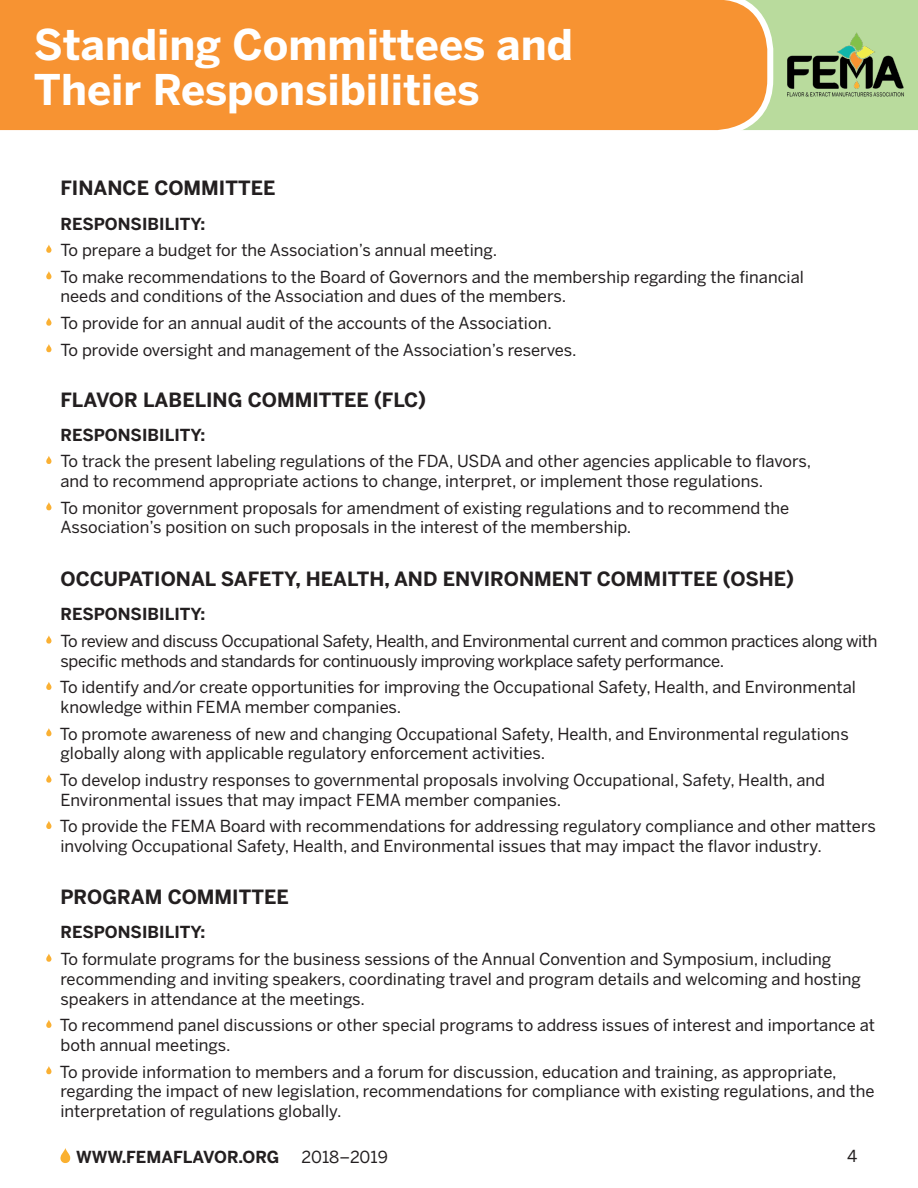
<style>
.page{position:relative;width:918px;height:1188px;background:#fff}
.page>*{position:absolute;margin:0;border:0;box-sizing:border-box;transform-origin:0 0}
.Section_Header_1{font:700 42px "Benton Sans";color:#fff}
.Bold_bullet_header{font:700 19.5px "Benton Sans";color:#231f20}
.resp__bullets{font:16.5px/19.8px "Benton Sans";color:#231f20}
.resp__bullets-2{font:16.5px/19.8px "Benton Sans";letter-spacing:-.02em;color:#231f20}
.responsibility{font:700 16.5px "Benton Sans";color:#231f20}
</style>
<div class="page">
<div style="left:773px;top:0;width:145px;height:130px;background:#b9db9d"></div>
<div style="left:0;top:0;width:773px;height:131px;background:#f79332"></div>
<img style="left:779px;top:23px;width:133px;height:84px">
<svg style="left:60px;top:1148px;width:11px;height:15px"></svg>
<svg style="left:46px;top:245px;width:6px;height:8px"></svg>
<svg style="left:46px;top:271px;width:6px;height:9px"></svg>
<svg style="left:46px;top:318px;width:6px;height:8px"></svg>
<svg style="left:46px;top:344px;width:6px;height:8px"></svg>
<svg style="left:46px;top:456px;width:6px;height:8px"></svg>
<svg style="left:46px;top:502px;width:6px;height:9px"></svg>
<svg style="left:46px;top:635px;width:6px;height:9px"></svg>
<svg style="left:46px;top:682px;width:6px;height:8px"></svg>
<svg style="left:46px;top:728px;width:6px;height:9px"></svg>
<svg style="left:46px;top:775px;width:6px;height:8px"></svg>
<svg style="left:46px;top:821px;width:6px;height:8px"></svg>
<svg style="left:46px;top:954px;width:6px;height:8px"></svg>
<svg style="left:46px;top:1020px;width:6px;height:8px"></svg>
<svg style="left:46px;top:1066px;width:6px;height:8px"></svg>
<p class="Section_Header_1" style="left:34px;top:18px;width:541px">Standing Committees and</p>
<p class="Section_Header_1" style="left:34px;top:63px;width:447px">Their Responsibilities</p>
<p class="Bold_bullet_header" style="left:60px;top:176px;width:216px">FINANCE COMMITTEE</p>
<p class="responsibility" style="left:60px;top:213px;width:146px">RESPONSIBILITY:</p>
<p class="resp__bullets" style="left:60px;top:240px;width:438px">To prepare a budget for the Association’s annual meeting.</p>
<p class="resp__bullets" style="left:60px;top:267px;width:745px">To make recommendations to the Board of Governors and the membership regarding the financial needs and conditions of the Association and dues of the members.</p>
<p class="resp__bullets" style="left:60px;top:313px;width:493px">To provide for an annual audit of the accounts of the Association.</p>
<p class="resp__bullets" style="left:60px;top:339px;width:518px">To provide oversight and management of the Association’s reserves.</p>
<p class="Bold_bullet_header" style="left:60px;top:388px;width:367px">FLAVOR LABELING COMMITTEE (FLC)</p>
<p class="responsibility" style="left:60px;top:424px;width:146px">RESPONSIBILITY:</p>
<p class="resp__bullets" style="left:60px;top:451px;width:752px">To track the present labeling regulations of the FDA, USDA and other agencies applicable to flavors, and to recommend appropriate actions to change, interpret, or implement those regulations.</p>
<p class="resp__bullets" style="left:60px;top:498px;width:730px">To monitor government proposals for amendment of existing regulations and to recommend the<br>Association’s position on such proposals in the interest of the membership.</p>
<p class="Bold_bullet_header" style="left:60px;top:566px;width:735px">OCCUPATIONAL SAFETY, HEALTH, AND ENVIRONMENT COMMITTEE (OSHE)</p>
<p class="responsibility" style="left:60px;top:604px;width:146px">RESPONSIBILITY:</p>
<p class="resp__bullets-2" style="left:60px;top:631px;width:819px">To review and discuss Occupational Safety, Health, and Environmental current and common practices along with specific methods and standards for continuously improving workplace safety performance.</p>
<p class="resp__bullets" style="left:60px;top:677px;width:797px">To identify and/or create opportunities for improving the Occupational Safety, Health, and Environmental knowledge within FEMA member companies.</p>
<p class="resp__bullets" style="left:60px;top:723px;width:790px">To promote awareness of new and changing Occupational Safety, Health, and Environmental regulations globally along with applicable regulatory enforcement activities.</p>
<p class="resp__bullets" style="left:60px;top:770px;width:767px">To develop industry responses to governmental proposals involving Occupational, Safety, Health, and<br>Environmental issues that may impact FEMA member companies.</p>
<p class="resp__bullets" style="left:60px;top:816px;width:817px">To provide the FEMA Board with recommendations for addressing regulatory compliance and other matters involving Occupational Safety, Health, and Environmental issues that may impact the flavor industry.</p>
<p class="Bold_bullet_header" style="left:60px;top:885px;width:230px">PROGRAM COMMITTEE</p>
<p class="responsibility" style="left:60px;top:922px;width:146px">RESPONSIBILITY:</p>
<p class="resp__bullets" style="left:60px;top:949px;width:802px">To formulate programs for the business sessions of the Annual Convention and Symposium, including recommending and inviting speakers, coordinating travel and program details and welcoming and hosting speakers in attendance at the meetings.</p>
<p class="resp__bullets" style="left:60px;top:1015px;width:817px">To recommend panel discussions or other special programs to address issues of interest and importance at both annual meetings.</p>
<p class="resp__bullets" style="left:60px;top:1062px;width:816px">To provide information to members and a forum for discussion, education and training, as appropriate, regarding the impact of new legislation, recommendations for compliance with existing regulations, and the interpretation of regulations globally.</p>
<p class="responsibility" style="left:76px;top:1147px;width:205px">WWW.FEMAFLAVOR.ORG</p>
<p class="resp__bullets" style="left:302px;top:1147px;width:88px">2018–2019</p>
<p class="resp__bullets" style="left:847px;top:1146px;width:12px">4</p>
</div>
